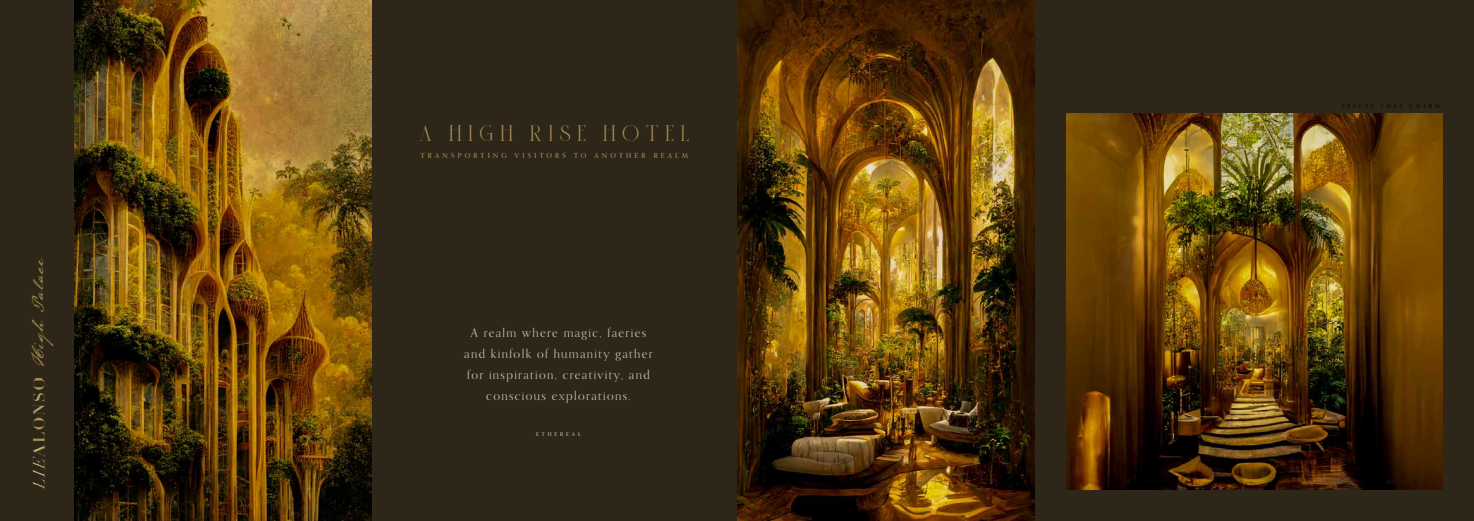
<style>
.page{position:relative;width:1474px;height:521px;background:#fff}
.page>*{position:absolute;margin:0;border:0;box-sizing:border-box;transform-origin:0 0}
.t1{font:15.75px "Sauvage";letter-spacing:.445em;color:#aa8f53}
.t2{font:14.88px "Lamar Pen";color:#aa8f53}
.t3{font:12.25px/21px "Orpheus Pro";letter-spacing:.11em;color:#c7c3ae;text-align:center}
.t4{font:500 7px "Orpheus Pro";letter-spacing:.455em;color:#aa8f53}
.t5{font:500 5.25px "Orpheus Pro";letter-spacing:.555em;color:#020304}
.t6{font:500 5.25px "Orpheus Pro";letter-spacing:.555em;color:#c7c3ae}
</style>
<div class="page">
<div style="left:0;top:0;width:1473px;height:521px;background:#2e2618"></div>
<img style="left:74px;top:0;width:298px;height:521px">
<img style="left:32px;top:378px;width:13px;height:111px">
<img style="left:1066px;top:113px;width:376px;height:376px">
<img style="left:737px;top:0;width:297px;height:521px">
<p class="t2" style="left:29px;top:366px;width:110px;rotate:-90deg">High Palace</p>
<p class="t1" style="left:419px;top:122px;width:271px">A HIGH RISE HOTEL</p>
<p class="t4" style="left:421px;top:151px;width:269px">TRANSPORTING VISITORS TO ANOTHER REALM</p>
<p class="t3" style="left:464px;top:321px;width:190px">A realm where magic, faeries and kinfolk of humanity gather for inspiration, creativity, and conscious explorations.</p>
<p class="t6" style="left:536px;top:431px;width:46px">ETHEREAL</p>
<p class="t5" style="left:1341px;top:102px;width:33px">SPACES</p>
<p class="t5" style="left:1380px;top:102px;width:23px">THAT</p>
<p class="t5" style="left:1409px;top:102px;width:32px">CHARM</p>
</div>
